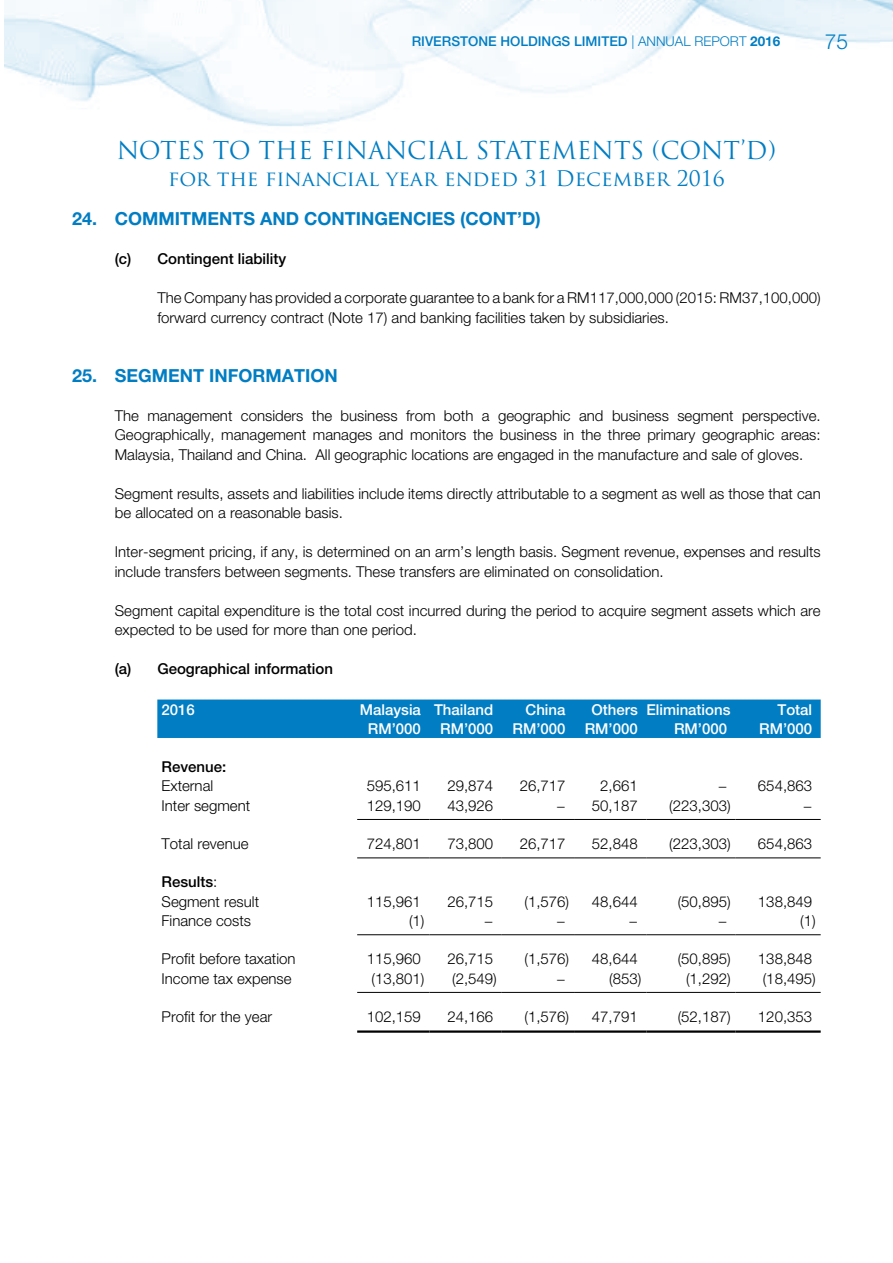
<style>
.page{position:relative;width:893px;height:1263px;background:#fff}
.page>*{position:absolute;margin:0;border:0;box-sizing:border-box;transform-origin:0 0}
.t1{font:24px "Trajan Pro";color:#007dc3}
.t2{font:21px "Trajan Pro";color:#007dc3}
.t3{font:300 21px "Helvetica Neue LT Std";color:#007dc3}
.t4{font:700 18px "Helvetica Neue LT Std";color:#007dc3}
.t5{font:300 15px/19.5px "Helvetica Neue LT Std";color:#000}
.t6{font:500 15px "Helvetica Neue LT Std";color:#fff}
.t7{font:500 15px/19.2px "Helvetica Neue LT Std";color:#000}
.t8{font:500 13.5px "Helvetica Neue LT Std";color:#007dc3}
.s1{font-weight:300}
.s2{font-weight:700}
.s3{font-weight:500}
</style>
<div class="page">
<img style="left:4px;top:0;width:889px;height:126px">
<div style="left:157px;top:699px;width:664px;height:39px;background:#007dc3"></div>
<hr style="left:357px;top:819px;width:72px;height:1px;background:#000">
<hr style="left:429px;top:819px;width:73px;height:1px;background:#000">
<hr style="left:502px;top:819px;width:72px;height:1px;background:#000">
<hr style="left:574px;top:819px;width:72px;height:1px;background:#000">
<hr style="left:646px;top:819px;width:90px;height:1px;background:#000">
<hr style="left:736px;top:819px;width:85px;height:1px;background:#000">
<hr style="left:357px;top:857px;width:72px;height:1px;background:#000">
<hr style="left:429px;top:857px;width:73px;height:1px;background:#000">
<hr style="left:502px;top:857px;width:72px;height:1px;background:#000">
<hr style="left:574px;top:857px;width:72px;height:1px;background:#000">
<hr style="left:646px;top:857px;width:90px;height:1px;background:#000">
<hr style="left:736px;top:857px;width:85px;height:1px;background:#000">
<hr style="left:357px;top:934px;width:72px;height:1px;background:#000">
<hr style="left:429px;top:934px;width:73px;height:1px;background:#000">
<hr style="left:502px;top:934px;width:72px;height:1px;background:#000">
<hr style="left:574px;top:934px;width:72px;height:1px;background:#000">
<hr style="left:646px;top:934px;width:90px;height:1px;background:#000">
<hr style="left:736px;top:934px;width:85px;height:1px;background:#000">
<hr style="left:357px;top:992px;width:72px;height:1px;background:#000">
<hr style="left:429px;top:992px;width:73px;height:1px;background:#000">
<hr style="left:502px;top:992px;width:72px;height:1px;background:#000">
<hr style="left:574px;top:992px;width:72px;height:1px;background:#000">
<hr style="left:646px;top:992px;width:90px;height:1px;background:#000">
<hr style="left:736px;top:992px;width:85px;height:1px;background:#000">
<hr style="left:357px;top:1030px;width:72px;height:3px;background:#000">
<hr style="left:429px;top:1030px;width:73px;height:3px;background:#000">
<hr style="left:502px;top:1030px;width:72px;height:3px;background:#000">
<hr style="left:574px;top:1030px;width:72px;height:3px;background:#000">
<hr style="left:646px;top:1030px;width:90px;height:3px;background:#000">
<hr style="left:736px;top:1030px;width:85px;height:3px;background:#000">
<p class="t8" style="left:412px;top:33px;width:370px">Riverstone Holdings Limited <span class="s1">| ANNUAL REPORT</span> <span class="s2">2016</span></p>
<p class="t3" style="left:825px;top:29px;width:25px">75</p>
<h1 class="t1" style="left:117px;top:135px;width:661px">Notes to the Financial Statements (cont’d)</h1>
<h2 class="t2" style="left:168px;top:165px;width:558px">for the financial year ended 31 December 2016</h2>
<p class="t4" style="left:72px;top:208px;width:70px">24. COMMITMENTS</p>
<p class="t4" style="left:260px;top:208px;width:14px">AND</p>
<p class="t4" style="left:304px;top:208px;width:13px">CONTINGENCIES</p>
<p class="t4" style="left:460px;top:208px;width:20px">(CONT</p>
<p class="t4" style="left:517px;top:208px;width:25px">’D)</p>
<p class="t7" style="left:115px;top:249px;width:173px">(c) Contingent liability</p>
<p class="t5" style="left:157px;top:288px;width:665px">The Company has provided a corporate guarantee to a bank for a RM117,000,000 (2015: RM37,100,000) forward currency contract (Note 17) and banking facilities taken by subsidiaries.</p>
<p class="t4" style="left:72px;top:364px;width:68px">25. SEGMENT</p>
<p class="t4" style="left:209px;top:364px;width:43px">IN FORMATION</p>
<p class="t5" style="left:115px;top:405px;width:707px;text-align:justify">The management considers the business from both a geographic and business segment perspective.<br>Geographically, management manages and monitors the business in the three primary geographic areas:<br>Malaysia, Thailand and China. All geographic locations are engaged in the manufacture and sale of gloves.</p>
<p class="t5" style="left:115px;top:483px;width:707px">Segment results, assets and liabilities include items directly attributable to a segment as well as those that can be allocated on a reasonable basis.</p>
<p class="t5" style="left:115px;top:542px;width:707px">Inter-segment pricing, if any, is determined on an arm’s length basis. Segment revenue, expenses and results include transfers between segments. These transfers are eliminated on consolidation.</p>
<p class="t5" style="left:115px;top:600px;width:707px">Segment capital expenditure is the total cost incurred during the period to acquire segment assets which are expected to be used for more than one period.</p>
<p class="t7" style="left:115px;top:659px;width:220px">(a) Geographical information</p>
<p class="t6" style="left:162px;top:700px;width:35px">2016</p>
<p class="t6" style="left:360px;top:700px;width:135px">Malaysia Thailand</p>
<p class="t6" style="left:526px;top:700px;width:42px">China</p>
<p class="t6" style="left:591px;top:700px;width:141px">Others Eliminations</p>
<p class="t6" style="left:777px;top:700px;width:36px">Total</p>
<p class="t6" style="left:368px;top:719px;width:55px">RM’000</p>
<p class="t6" style="left:440px;top:719px;width:55px">RM’000</p>
<p class="t6" style="left:512px;top:719px;width:55px">RM’000</p>
<p class="t6" style="left:585px;top:719px;width:55px">RM’000</p>
<p class="t6" style="left:674px;top:719px;width:55px">RM’000</p>
<p class="t6" style="left:759px;top:719px;width:55px">RM’000</p>
<p class="t7" style="left:162px;top:757px;width:66px">Revenue:<br><span class="s1">External</span></p>
<p class="t5" style="left:367px;top:776px;width:56px">595,611</p>
<p class="t5" style="left:447px;top:776px;width:47px">29,874</p>
<p class="t5" style="left:520px;top:776px;width:47px">26,717</p>
<p class="t5" style="left:600px;top:776px;width:39px">2,661</p>
<p class="t5" style="left:718px;top:776px;width:10px">−</p>
<p class="t5" style="left:758px;top:776px;width:56px">654,863</p>
<p class="t5" style="left:162px;top:795px;width:90px">Inter segment</p>
<p class="t5" style="left:367px;top:795px;width:56px">129,190</p>
<p class="t5" style="left:447px;top:795px;width:47px">43,926</p>
<p class="t5" style="left:557px;top:795px;width:10px">−</p>
<p class="t5" style="left:592px;top:795px;width:47px">50,187</p>
<p class="t5" style="left:669px;top:795px;width:63px">(223,303)</p>
<p class="t5" style="left:803px;top:795px;width:10px">−</p>
<p class="t5" style="left:162px;top:834px;width:88px">Total revenue</p>
<p class="t5" style="left:367px;top:834px;width:56px">724,801</p>
<p class="t5" style="left:447px;top:834px;width:47px">73,800</p>
<p class="t5" style="left:520px;top:834px;width:47px">26,717</p>
<p class="t5" style="left:592px;top:834px;width:47px">52,848</p>
<p class="t5" style="left:669px;top:834px;width:63px">(223,303)</p>
<p class="t5" style="left:758px;top:834px;width:56px">654,863</p>
<p class="t5" style="left:162px;top:872px;width:99px"><span class="s3">Results</span>:<br>Segment result</p>
<p class="t5" style="left:367px;top:891px;width:56px">115,961</p>
<p class="t5" style="left:447px;top:891px;width:47px">26,715</p>
<p class="t5" style="left:524px;top:891px;width:46px">(1,576)</p>
<p class="t5" style="left:592px;top:891px;width:47px">48,644</p>
<p class="t5" style="left:678px;top:891px;width:55px">(50,895)</p>
<p class="t5" style="left:758px;top:891px;width:56px">138,849</p>
<p class="t5" style="left:162px;top:910px;width:91px">Finance costs</p>
<p class="t5" style="left:409px;top:910px;width:17px">(1)</p>
<p class="t5" style="left:484px;top:910px;width:10px">−</p>
<p class="t5" style="left:557px;top:910px;width:10px">−</p>
<p class="t5" style="left:629px;top:910px;width:10px">−</p>
<p class="t5" style="left:718px;top:910px;width:10px">−</p>
<p class="t5" style="left:800px;top:910px;width:17px">(1)</p>
<p class="t5" style="left:162px;top:949px;width:135px">Profit before taxation</p>
<p class="t5" style="left:367px;top:949px;width:56px">115,960</p>
<p class="t5" style="left:447px;top:949px;width:47px">26,715</p>
<p class="t5" style="left:524px;top:949px;width:46px">(1,576)</p>
<p class="t5" style="left:592px;top:949px;width:47px">48,644</p>
<p class="t5" style="left:678px;top:949px;width:55px">(50,895)</p>
<p class="t5" style="left:758px;top:949px;width:56px">138,848</p>
<p class="t5" style="left:162px;top:968px;width:132px">Income tax expense</p>
<p class="t5" style="left:371px;top:968px;width:55px">(13,801)</p>
<p class="t5" style="left:452px;top:968px;width:46px">(2,549)</p>
<p class="t5" style="left:557px;top:968px;width:10px">−</p>
<p class="t5" style="left:609px;top:968px;width:34px">(853)</p>
<p class="t5" style="left:686px;top:968px;width:46px">(1,292)</p>
<p class="t5" style="left:763px;top:968px;width:55px">(18,495)</p>
<p class="t5" style="left:162px;top:1006px;width:112px">Profit for the year</p>
<p class="t5" style="left:367px;top:1006px;width:56px">102,159</p>
<p class="t5" style="left:447px;top:1006px;width:47px">24,166</p>
<p class="t5" style="left:524px;top:1006px;width:46px">(1,576)</p>
<p class="t5" style="left:592px;top:1006px;width:47px">47,791</p>
<p class="t5" style="left:678px;top:1006px;width:55px">(52,187)</p>
<p class="t5" style="left:758px;top:1006px;width:56px">120,353</p>
</div>
